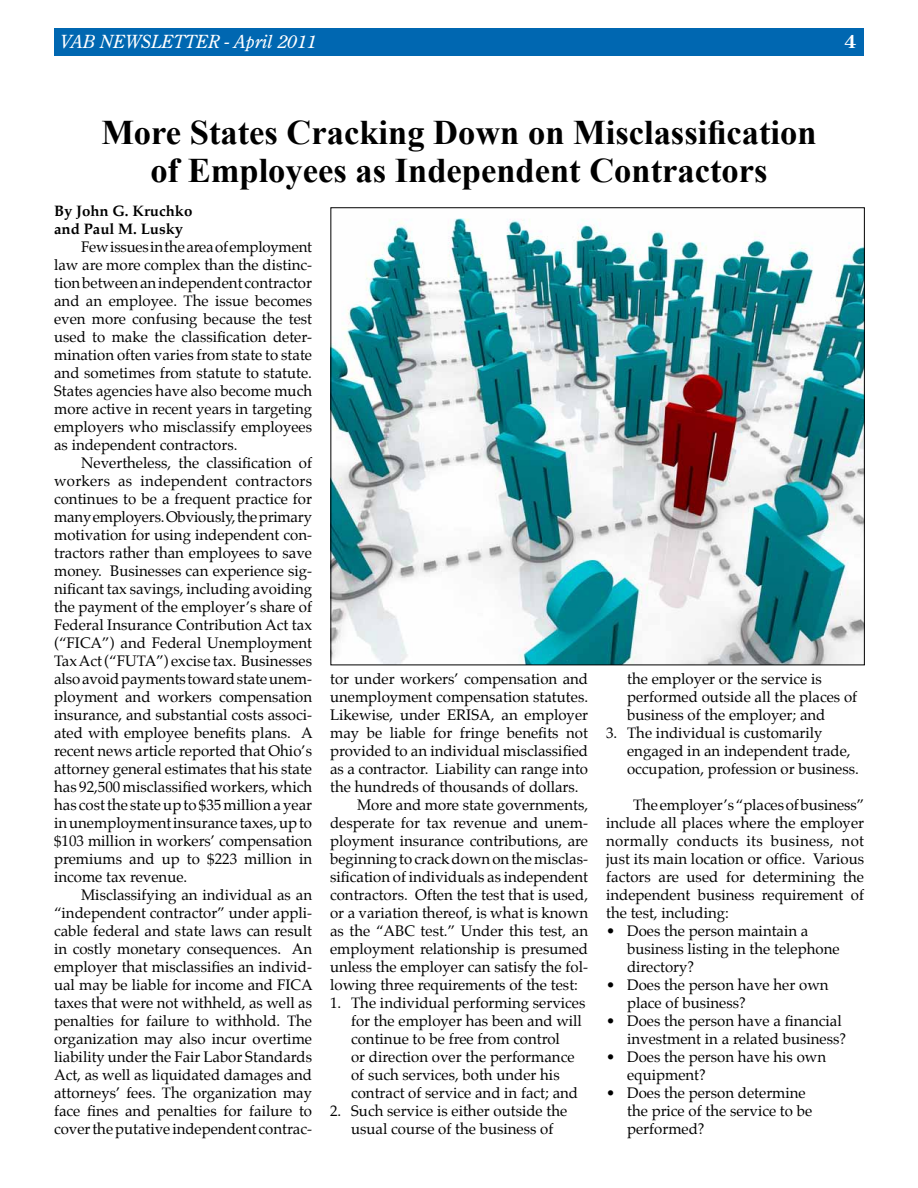
<style>
.page{position:relative;width:918px;height:1188px;background:#fff}
.page>*{position:absolute;margin:0;border:0;box-sizing:border-box;transform-origin:0 0}
.t1{font:700 34.5px/37.5px "Times New Roman";color:#000;text-align:center}
.t2{font:italic 18px "Century Old Style Std";color:#fff}
.t3{font:700 18px "Century Old Style Std";color:#fff}
.t4{font:15px/18px "Palatino";color:#000}
.t5{font:700 15px/18px "Palatino";color:#000}
</style>
<div class="page">
<div style="left:54px;top:28px;width:810px;height:28px;background:#0067b1"></div>
<img style="left:332px;top:218px;width:531px;height:445px">
<p class="t2" style="left:60px;top:30px;width:258px">VAB NEWSLETTER - April 2011</p>
<p class="t3" style="left:845px;top:30px;width:13px">4</p>
<h1 class="t1" style="left:101px;top:113px;width:717px">More States Cracking Down on Misclassification of Employees as Independent Contractors</h1>
<p class="t5" style="left:54px;top:202px;width:140px">By John G. Kruchko and Paul M. Lusky</p>
<p class="t4" style="left:54px;top:238px;width:260px;text-align:justify;text-indent:27px">Few issues in the area of employment law are more complex than the distinc&shy;tion between an independent contractor and an employee. The issue becomes even more confusing because the test used to make the classification deter&shy;mination often varies from state to state and sometimes from statute to statute.<br>States agencies have also become much more active in recent years in targeting employers who misclassify employees as independent contractors.</p>
<p class="t4" style="left:54px;top:454px;width:260px;text-align:justify;text-indent:27px">Nevertheless, the classification of workers as independent contractors continues to be a frequent practice for many employers. Obviously, the primary motivation for using independent con&shy;tractors rather than employees to save money. Businesses can experience sig&shy;nificant tax savings, including avoiding the payment of the employer’s share of Federal Insurance Contribution Act tax (“FICA”) and Federal Unemployment Tax Act (“FUTA”) excise tax. Businesses also avoid payments toward state unem&shy;ployment and workers compensation insurance, and substantial costs associ&shy;ated with employee benefits plans. A recent news article reported that Ohio’s attorney general estimates that his state has 92,500 misclassified workers, which has cost the state up to $35 million a year in unemployment insurance taxes, up to $103 million in workers’ compensation premiums and up to $223 million in income tax revenue.</p>
<p class="t4" style="left:54px;top:886px;width:260px;text-align:justify;text-indent:27px">Misclassifying an individual as an “independent contractor” under appli&shy;cable federal and state laws can result in costly monetary consequences. An employer that misclassifies an individ&shy;ual may be liable for income and FICA taxes that were not withheld, as well as penalties for failure to withhold. The organization may also incur overtime liability under the Fair Labor Standards Act, as well as liquidated damages and attorneys’ fees. The organization may face fines and penalties for failure to cover the putative independent contrac-</p>
<p class="t4" style="left:627px;top:670px;width:232px">the employer or the service is performed outside all the places of business of the employer; and</p>
<p class="t4" style="left:627px;top:724px;width:233px;text-indent:-21px">3. The individual is customarily engaged in an independent trade, occupation, profession or business.</p>
<p class="t4" style="left:606px;top:796px;width:260px;text-align:justify;text-indent:27px">The employer’s “places of business” include all places where the employer normally conducts its business, not just its main location or office. Various factors are used for determining the independent business requirement of the test, including:</p>
<p class="t4" style="left:627px;top:922px;width:214px;text-indent:-21px">• Does the person maintain a business listing in the telephone directory?</p>
<p class="t4" style="left:627px;top:976px;width:203px;text-indent:-21px">• Does the person have her own place of business?</p>
<p class="t4" style="left:606px;top:1012px;width:241px;text-align:right">• Does the person have a financial investment in a related business?</p>
<p class="t4" style="left:627px;top:1048px;width:201px;text-indent:-21px">• Does the person have his own equipment?</p>
<p class="t4" style="left:627px;top:1084px;width:187px;text-indent:-21px">• Does the person determine the price of the service to be performed?</p>
<p class="t4" style="left:330px;top:670px;width:260px">tor under workers’ compensation and</p>
<p class="t4" style="left:330px;top:688px;width:259px">unemployment compensation statutes.</p>
<p class="t4" style="left:330px;top:706px;width:259px">Likewise, under ERISA, an employer</p>
<p class="t4" style="left:330px;top:724px;width:259px">may be liable for fringe benefits not</p>
<p class="t4" style="left:330px;top:742px;width:260px">provided to an individual misclassified</p>
<p class="t4" style="left:330px;top:760px;width:260px">as a contractor. Liability can range into</p>
<p class="t4" style="left:330px;top:778px;width:250px">the hundreds of thousands of dollars.</p>
<p class="t4" style="left:357px;top:796px;width:232px">More and more state governments,</p>
<p class="t4" style="left:330px;top:814px;width:259px">desperate for tax revenue and unem-</p>
<p class="t4" style="left:330px;top:832px;width:259px">ployment insurance contributions, are</p>
<p class="t4" style="left:330px;top:850px;width:259px">beginning to crack down on the misclas-</p>
<p class="t4" style="left:330px;top:868px;width:259px">sification of individuals as independent</p>
<p class="t4" style="left:330px;top:886px;width:259px">contractors. Often the test that is used,</p>
<p class="t4" style="left:330px;top:904px;width:259px">or a variation thereof, is what is known</p>
<p class="t4" style="left:330px;top:922px;width:260px">as the “ABC test.” Under this test, an</p>
<p class="t4" style="left:330px;top:940px;width:259px">employment relationship is presumed</p>
<p class="t4" style="left:330px;top:958px;width:260px">unless the employer can satisfy the fol-</p>
<p class="t4" style="left:330px;top:976px;width:249px">lowing three requirements of the test:</p>
<p class="t4" style="left:351px;top:994px;width:236px;text-indent:-21px">1. The individual performing services for the employer has been and will continue to be free from control<br>or direction over the performance of such services, both under his contract of service and in fact; and</p>
<p class="t4" style="left:330px;top:1102px;width:239px;text-align:center">2. Such service is either outside the usual course of the business of</p>
</div>
